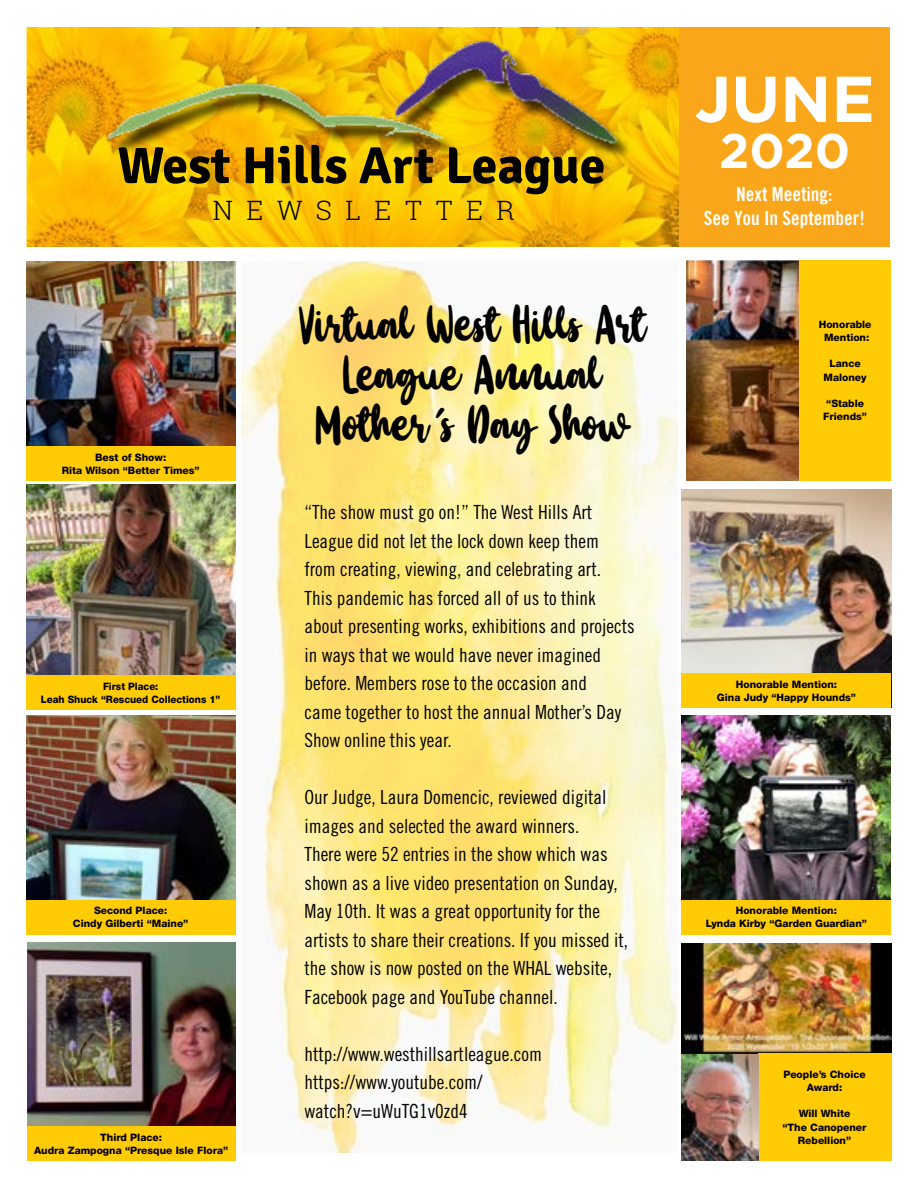
<style>
.page{position:relative;width:918px;height:1188px;background:#fff}
.page>*{position:absolute;margin:0;border:0;box-sizing:border-box;transform-origin:0 0}
.t1{font:700 64.8px "Gotham";color:#fff}
.t2{font:700 51.75px "Signika";color:#000}
.t3{font:700 48.6px "Gotham";color:#fff}
.t4{font:46.5px/49.9px "Baby Wildy Personal";color:#000;text-align:center}
.t5{font:300 27px "Roboto Slab";letter-spacing:.5em;color:#000}
.t6{font:19.5px/28.5px "Trade Gothic LT Std Cn 18";color:#000}
.t7{font:19.5px "Trade Gothic LT Std Bd Cn 20";color:#fff}
.t8{font:800 10.2px/13.2px "Helvetica Neue LT Std";color:#000;text-align:center}
.t9{font:800 10.2px/13.2px "Helvetica Neue LT Std";color:#000;text-align:center;scale:.95 1}
.s1{font-family:"Coffee Service"}
</style>
<div class="page">
<img style="left:242px;top:262px;width:436px;height:890px">
<svg style="left:26px;top:28px;width:653px;height:219px;background:#f5bb04"></svg>
<div style="left:679px;top:27px;width:211px;height:220px;background:#faa61a"></div>
<div style="left:111px;top:45px;width:523px;height:115px;background:#000;opacity:.75"></div>
<img style="left:96px;top:27px;width:531px;height:127px">
<img style="left:26px;top:262px;width:209px;height:185px">
<img style="left:26px;top:485px;width:209px;height:190px">
<img style="left:26px;top:715px;width:209px;height:185px">
<img style="left:687px;top:260px;width:112px;height:221px">
<img style="left:682px;top:489px;width:209px;height:185px">
<img style="left:682px;top:715px;width:209px;height:185px">
<img style="left:682px;top:943px;width:209px;height:111px">
<div style="left:26px;top:447px;width:209px;height:34px;background:#ffcb05"></div>
<div style="left:26px;top:675px;width:209px;height:34px;background:#ffcb05"></div>
<div style="left:26px;top:900px;width:209px;height:34px;background:#ffcb05"></div>
<div style="left:799px;top:260px;width:92px;height:221px;background:#ffcb05"></div>
<div style="left:682px;top:674px;width:209px;height:34px;background:#ffcb05"></div>
<div style="left:682px;top:900px;width:209px;height:34px;background:#ffcb05"></div>
<div style="left:758px;top:1053px;width:133px;height:108px;background:#ffcb05"></div>
<img style="left:27px;top:942px;width:208px;height:185px">
<div style="left:27px;top:1127px;width:208px;height:34px;background:#ffcb05"></div>
<img style="left:682px;top:1054px;width:76px;height:107px">
<h1 class="t1" style="left:695px;top:56px;width:182px">JUNE</h1>
<h3 class="t3" style="left:719px;top:118px;width:132px">2020</h3>
<p class="t7" style="left:736px;top:182px;width:98px">Next Meeting:</p>
<h2 class="t2" style="left:118px;top:134px;width:489px">West Hills Art League</h2>
<h3 class="t5" style="left:213px;top:192px;width:303px">NEWSLETTER</h3>
<p class="t7" style="left:704px;top:206px;width:162px">See You In September!</p>
<p class="t8" style="left:62px;top:451px;width:140px">Best of Show:<br>Rita Wilson “Better Times”</p>
<h3 class="t4" style="left:299px;top:304px;width:349px">Virtual West Hills Art<br>League Annual<br>Mother<span class="s1">'</span> s Day Show</h3>
<p class="t8" style="left:819px;top:318px;width:54px">Honorable<br>Mention:</p>
<p class="t8" style="left:824px;top:357px;width:45px">Lance<br>Maloney</p>
<p class="t8" style="left:823px;top:397px;width:45px;text-align:left">“Stable<br>Friends”</p>
<p class="t6" style="left:304px;top:498px;width:332px">“The show must go on!” The West Hills Art League did not let the lock down keep them from creating, viewing, and celebrating art.<br>This pandemic has forced all of us to think about presenting works, exhibitions and projects in ways that we would have never imagined before. Members rose to the occasion and<br>came together to host the annual Mother’s Day Show online this year.</p>
<p class="t6" style="left:304px;top:783px;width:325px">Our Judge, Laura Domencic, reviewed digital images and selected the award winners.<br>There were 52 entries in the show which was shown as a live video presentation on Sunday, May 10th. It was a great opportunity for the artists to share their creations. If you missed it, the show is now posted on the WHAL website, Facebook page and YouTube channel.</p>
<p class="t6" style="left:304px;top:1039px;width:239px">http://www.westhillsartleague.com https://www.youtube.com/ watch?v=uWuTG1v0zd4</p>
<p class="t8" style="left:717px;top:678px;width:140px">Honorable Mention:<br>Gina Judy “Happy Hounds”</p>
<p class="t9" style="left:41px;top:679px;width:191px">First Place:<br>Leah Shuck “Rescued Collections 1”</p>
<p class="t8" style="left:73px;top:904px;width:117px">Second Place:<br>Cindy Gilberti “Maine”</p>
<p class="t8" style="left:706px;top:904px;width:163px">Honorable Mention:<br>Lynda Kirby “Garden Guardian”</p>
<p class="t8" style="left:783px;top:1068px;width:84px">People’s Choice<br>Award:</p>
<p class="t8" style="left:783px;top:1107px;width:86px">Will White<br>“The Canopener</p>
<p class="t8" style="left:100px;top:1131px;width:63px">Third Place:</p>
<p class="t8" style="left:798px;top:1134px;width:55px">Rebellion”</p>
<p class="t8" style="left:34px;top:1144px;width:196px">Audra Zampogna “Presque Isle Flora”</p>
</div>
